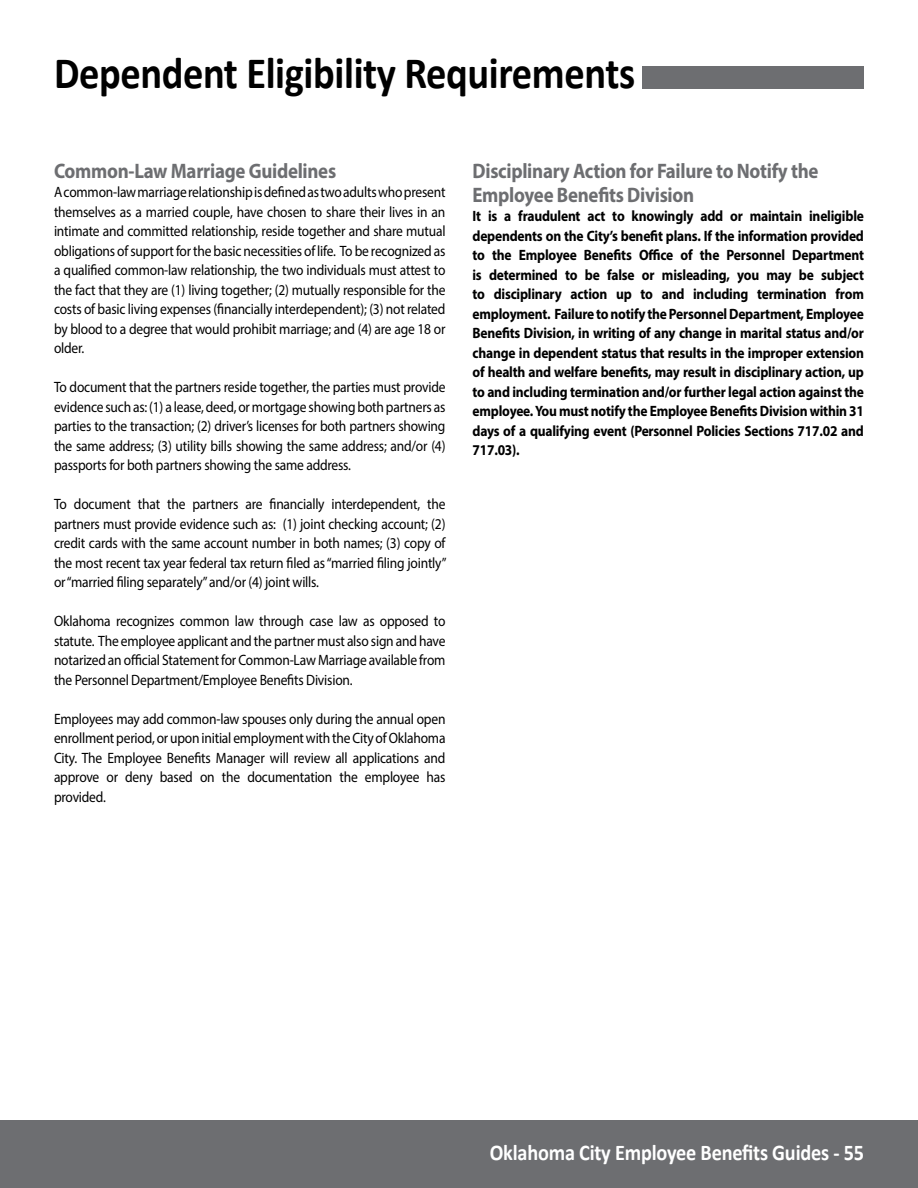
<style>
.page{position:relative;width:918px;height:1188px;background:#fff}
.page>*{position:absolute;margin:0;border:0;box-sizing:border-box;transform-origin:0 0}
.t1{font:700 45px "Calibri";letter-spacing:-.01em;color:#000;scale:.9 1}
.t2{font:700 22.5px "Calibri";letter-spacing:-.01em;color:#fff;scale:.9 1}
.t3{font:700 21px/24px "Myriad Pro";letter-spacing:-.015em;color:#6d6e71;scale:.9 1}
.t4{font:15px/19.5px "Myriad Pro";letter-spacing:-.015em;color:#000;text-align:justify;scale:.9 1}
.t5{font:700 15px/19.5px "Myriad Pro";letter-spacing:-.015em;color:#000;text-align:justify;scale:.9 1}
</style>
<div class="page">
<div style="left:0;top:1120px;width:918px;height:68px;background:#6d6e71"></div>
<div style="left:643px;top:66px;width:221px;height:23px;background:#6d6e71"></div>
<h1 class="t1" style="left:54px;top:41px;width:647px">Dependent Eligibility Requirements</h1>
<h3 class="t3" style="left:54px;top:158px;width:315px">Common-Law Marriage Guidelines</h3>
<p class="t4" style="left:54px;top:182px;width:437px">A common-law marriage relationship is defined as two adults who present themselves as a married couple, have chosen to share their lives in an intimate and committed relationship, reside together and share mutual obligations of support for the basic necessities of life. To be recognized as a qualified common-law relationship, the two individuals must attest to the fact that they are (1) living together; (2) mutually responsible for the costs of basic living expenses (financially interdependent); (3) not related by blood to a degree that would prohibit marriage; and (4) are age 18 or older.</p>
<p class="t4" style="left:54px;top:377px;width:437px">To document that the partners reside together, the parties must provide evidence such as: (1) a lease, deed, or mortgage showing both partners as parties to the transaction; (2) driver’s licenses for both partners showing the same address; (3) utility bills showing the same address; and/or (4) passports for both partners showing the same address.</p>
<p class="t4" style="left:54px;top:494px;width:438px">To document that the partners are financially interdependent, the partners must provide evidence such as: (1) joint checking account; (2) credit cards with the same account number in both names; (3) copy of the most recent tax year federal tax return filed as “married filing jointly” or “married filing separately” and/or (4) joint wills.</p>
<p class="t4" style="left:54px;top:611px;width:437px">Oklahoma recognizes common law through case law as opposed to statute. The employee applicant and the partner must also sign and have notarized an official Statement for Common-Law Marriage available from the Personnel Department/Employee Benefits Division.</p>
<p class="t4" style="left:54px;top:709px;width:437px">Employees may add common-law spouses only during the annual open enrollment period, or upon initial employment with the City of Oklahoma City. The Employee Benefits Manager will review all applications and approve or deny based on the documentation the employee has provided.</p>
<h3 class="t3" style="left:472px;top:158px;width:386px">Disciplinary Action for Failure to Notify the<br>Employee Benefits Division</h3>
<p class="t5" style="left:472px;top:206px;width:437px">It is a fraudulent act to knowingly add or maintain ineligible dependents on the City’s benefit plans. If the information provided to the Employee Benefits Office of the Personnel Department is determined to be false or misleading, you may be subject to disciplinary action up to and including termination from employment. Failure to notify the Personnel Department, Employee Benefits Division, in writing of any change in marital status and/or change in dependent status that results in the improper extension of health and welfare benefits, may result in disciplinary action, up to and including termination and/or further legal action against the employee. You must notify the Employee Benefits Division within 31 days of a qualifying event (Personnel Policies Sections 717.02 and 717.03).</p>
<h2 class="t2" style="left:490px;top:1136px;width:417px">Oklahoma City Employee Benefits Guides - 55</h2>
</div>
